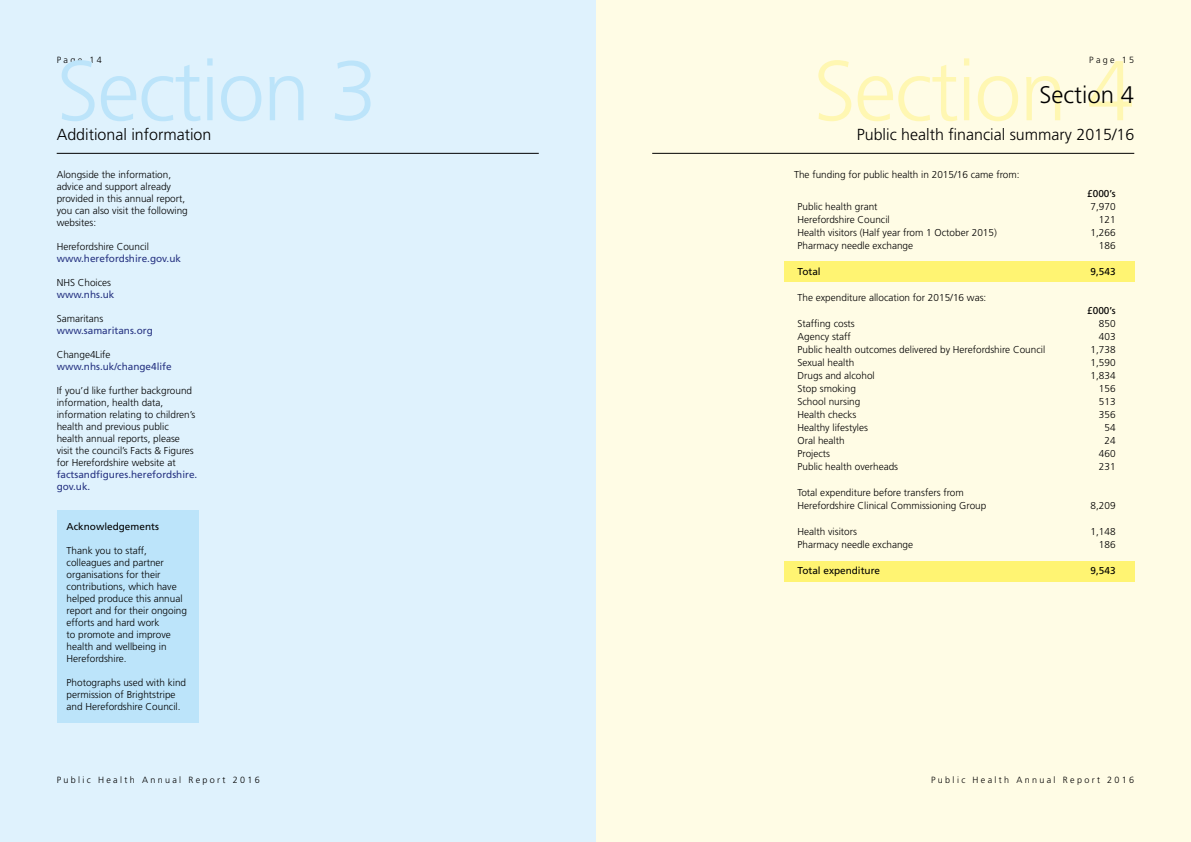
<style>
.page{position:relative;width:1191px;height:842px;background:#fff}
.page>*{position:absolute;margin:0;border:0;box-sizing:border-box;transform-origin:0 0}
.t1{font:300 84.7px "Frutiger";letter-spacing:-.02em;color:#bce4fa}
.t2{font:300 84.7px "Frutiger";letter-spacing:-.02em;color:#fff7b2}
.t3{font:300 24px "Frutiger";color:#000}
.t4{font:300 16px "Frutiger";color:#000}
.t5{font:300 10px/12px "Frutiger";color:#000}
.t6{font:10px/12px "Frutiger";color:#283583}
.t7{font:10px "Frutiger";color:#000}
.t8{font:300 9px "Frutiger";letter-spacing:.26em;color:#000}
</style>
<div class="page">
<div style="left:595px;top:0;width:596px;height:842px;background:#fffce5"></div>
<div style="left:0;top:0;width:595px;height:842px;background:#dff2fd"></div>
<div style="left:57px;top:510px;width:141px;height:212px;background:#bce4fa"></div>
<hr style="left:652px;top:153px;width:482px;height:1px;background:#000">
<hr style="left:57px;top:153px;width:482px;height:1px;background:#000">
<div style="left:784px;top:262px;width:350px;height:20px;background:#fff472"></div>
<div style="left:784px;top:561px;width:350px;height:21px;background:#fff472"></div>
<p class="t8" style="left:57px;top:55px;width:47px">Page 14</p>
<h1 class="t1" style="left:57px;top:43px;width:322px">Section 3</h1>
<h2 class="t4" style="left:57px;top:125px;width:156px">Additional information</h2>
<p class="t5" style="left:57px;top:168px;width:133px">Alongside the information, advice and support already provided in this annual report, you can also visit the following websites:</p>
<p class="t5" style="left:57px;top:240px;width:94px">Herefordshire Council</p>
<p class="t6" style="left:57px;top:252px;width:126px">www.herefordshire.gov.uk</p>
<p class="t5" style="left:57px;top:276px;width:56px">NHS Choices</p>
<p class="t6" style="left:57px;top:288px;width:59px">www.nhs.uk</p>
<p class="t5" style="left:57px;top:312px;width:48px">Samaritans</p>
<p class="t6" style="left:57px;top:324px;width:98px">www.samaritans.org</p>
<p class="t5" style="left:57px;top:348px;width:55px">Change4Life</p>
<p class="t6" style="left:57px;top:360px;width:117px">www.nhs.uk/change4life</p>
<p class="t5" style="left:57px;top:384px;width:140px">If you’d like further background information, health data, information relating to children’s health and previous public health annual reports, please visit the council’s Facts &amp; Figures for Herefordshire website at</p>
<p class="t6" style="left:57px;top:468px;width:142px">factsandfgures.herefordshire. gov.uk.</p>
<p class="t7" style="left:67px;top:521px;width:94px">Acknowledgements</p>
<p class="t5" style="left:67px;top:545px;width:122px">Thank you to staff, colleagues and partner organisations for their contributions, which have helped produce this annual report and for their ongoing efforts and hard work<br>to promote and improve health and wellbeing in<br>Herefordshire.</p>
<p class="t5" style="left:67px;top:677px;width:121px">Photographs used with kind permission of Brightstripe and Herefordshire Council.</p>
<p class="t8" style="left:1089px;top:55px;width:47px">Page 15</p>
<p class="t2" style="left:813px;top:43px;width:322px">Section 4</p>
<h1 class="t3" style="left:1039px;top:81px;width:96px">Section 4</h1>
<p class="t4" style="left:856px;top:125px;width:279px">Public health fnancial summary 2015/16</p>
<p class="t5" style="left:794px;top:168px;width:227px">The funding for public health in 2015/16 came from:</p>
<p class="t7" style="left:1087px;top:188px;width:30px">£000’s</p>
<p class="t5" style="left:797px;top:201px;width:82px">Public health grant</p>
<p class="t5" style="left:1090px;top:201px;width:27px">7,970</p>
<p class="t5" style="left:797px;top:214px;width:94px">Herefordshire Council</p>
<p class="t5" style="left:1099px;top:214px;width:18px">121</p>
<p class="t5" style="left:797px;top:227px;width:201px">Health visitors (Half year from 1 October 2015)</p>
<p class="t5" style="left:1090px;top:227px;width:27px">1,266</p>
<p class="t5" style="left:797px;top:240px;width:117px">Pharmacy needle exchange</p>
<p class="t5" style="left:1099px;top:240px;width:18px">186</p>
<p class="t7" style="left:797px;top:266px;width:25px">Total</p>
<p class="t7" style="left:1090px;top:266px;width:27px">9,543</p>
<p class="t5" style="left:797px;top:292px;width:190px">The expenditure allocation for 2015/16 was:</p>
<p class="t7" style="left:1087px;top:305px;width:30px">£000’s</p>
<p class="t5" style="left:797px;top:318px;width:59px">Staffng costs</p>
<p class="t5" style="left:1099px;top:318px;width:18px">850</p>
<p class="t5" style="left:797px;top:331px;width:55px">Agency staff</p>
<p class="t5" style="left:1099px;top:331px;width:18px">403</p>
<p class="t5" style="left:797px;top:344px;width:249px">Public health outcomes delivered by Herefordshire Council</p>
<p class="t5" style="left:1090px;top:344px;width:27px">1,738</p>
<p class="t5" style="left:797px;top:357px;width:58px">Sexual health</p>
<p class="t5" style="left:1090px;top:357px;width:27px">1,590</p>
<p class="t5" style="left:797px;top:370px;width:79px">Drugs and alcohol</p>
<p class="t5" style="left:1090px;top:370px;width:27px">1,834</p>
<p class="t5" style="left:797px;top:383px;width:60px">Stop smoking</p>
<p class="t5" style="left:1099px;top:383px;width:18px">156</p>
<p class="t5" style="left:797px;top:396px;width:64px">School nursing</p>
<p class="t5" style="left:1099px;top:396px;width:18px">513</p>
<p class="t5" style="left:797px;top:409px;width:60px">Health checks</p>
<p class="t5" style="left:1099px;top:409px;width:18px">356</p>
<p class="t5" style="left:797px;top:422px;width:72px">Healthy lifestyles</p>
<p class="t5" style="left:1104px;top:422px;width:13px">54</p>
<p class="t5" style="left:797px;top:435px;width:49px">Oral health</p>
<p class="t5" style="left:1104px;top:435px;width:13px">24</p>
<p class="t5" style="left:797px;top:448px;width:34px">Projects</p>
<p class="t5" style="left:1099px;top:448px;width:18px">460</p>
<p class="t5" style="left:797px;top:461px;width:102px">Public health overheads</p>
<p class="t5" style="left:1099px;top:461px;width:18px">231</p>
<p class="t5" style="left:797px;top:487px;width:168px">Total expenditure before transfers from</p>
<p class="t5" style="left:797px;top:500px;width:190px">Herefordshire Clinical Commissioning Group</p>
<p class="t5" style="left:1090px;top:500px;width:27px">8,209</p>
<p class="t5" style="left:797px;top:526px;width:61px">Health visitors</p>
<p class="t5" style="left:1090px;top:526px;width:27px">1,148</p>
<p class="t5" style="left:797px;top:539px;width:117px">Pharmacy needle exchange</p>
<p class="t5" style="left:1099px;top:539px;width:18px">186</p>
<p class="t7" style="left:797px;top:565px;width:84px">Total expenditure</p>
<p class="t7" style="left:1090px;top:565px;width:27px">9,543</p>
<p class="t8" style="left:57px;top:775px;width:205px">Public Health Annual Report 2016</p>
<p class="t8" style="left:931px;top:775px;width:205px">Public Health Annual Report 2016</p>
</div>
